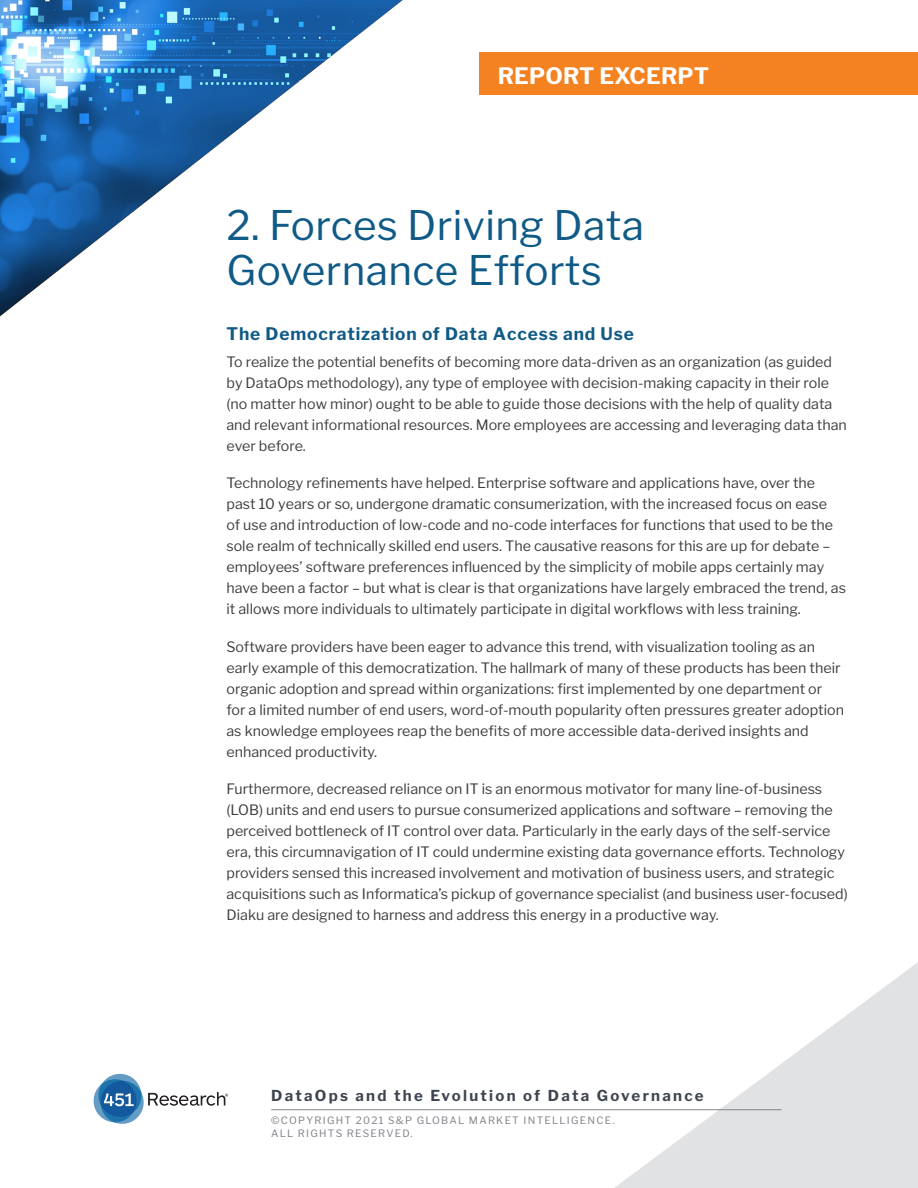
<style>
.page{position:relative;width:918px;height:1188px;background:#fff}
.page>*{position:absolute;margin:0;border:0;box-sizing:border-box;transform-origin:0 0}
.Heading_1{font:40.5px/45px "Libre Franklin";letter-spacing:.01em;color:#0f5a86}
.t1{font:700 22.5px "Libre Franklin";letter-spacing:.01em;color:#fff}
.Heading_2{font:700 17.25px "Libre Franklin";letter-spacing:.05em;color:#0f5a86}
.t2{font:700 15px "Libre Franklin";letter-spacing:.15em;color:#3e444f}
.t3{font:14.25px/21px "Libre Franklin";color:#3e3e3f}
.t4{font:10.2px/13.5px "Libre Franklin";letter-spacing:.125em;color:#80838a}
</style>
<div class="page">
<svg style="left:93px;top:1073px;width:135px;height:51px"></svg>
<img style="left:0;top:0;width:403px;height:317px">
<svg style="left:596px;top:962px;width:322px;height:226px"></svg>
<hr style="left:271px;top:1109px;width:511px;height:1px;background:#80838a">
<div style="left:479px;top:52px;width:439px;height:42px;background:#f58220"></div>
<h2 class="t1" style="left:498px;top:62px;width:213px">REPORT EXCERPT</h2>
<p class="Heading_1" style="left:226px;top:203px;width:419px">2. Forces Driving Data<br>Governance Efforts</p>
<p class="Heading_2" style="left:226px;top:323px;width:409px">The Democratization of Data Access and Use</p>
<p class="t3" style="left:226px;top:351px;width:622px">To realize the potential benefits of becoming more data-driven as an organization (as guided by DataOps methodology), any type of employee with decision-making capacity in their role (no matter how minor) ought to be able to guide those decisions with the help of quality data and relevant informational resources. More employees are accessing and leveraging data than ever before.</p>
<p class="t3" style="left:226px;top:473px;width:621px">Technology refinements have helped. Enterprise software and applications have, over the past 10 years or so, undergone dramatic consumerization, with the increased focus on ease<br>of use and introduction of low-code and no-code interfaces for functions that used to be the sole realm of technically skilled end users. The causative reasons for this are up for debate – employees’ software preferences influenced by the simplicity of mobile apps certainly may have been a factor – but what is clear is that organizations have largely embraced the trend, as it allows more individuals to ultimately participate in digital workflows with less training.</p>
<p class="t3" style="left:226px;top:636px;width:619px">Software providers have been eager to advance this trend, with visualization tooling as an early example of this democratization. The hallmark of many of these products has been their organic adoption and spread within organizations: first implemented by one department or for a limited number of end users, word-of-mouth popularity often pressures greater adoption as knowledge employees reap the benefits of more accessible data-derived insights and enhanced productivity.</p>
<p class="t3" style="left:226px;top:779px;width:623px">Furthermore, decreased reliance on IT is an enormous motivator for many line-of-business (LOB) units and end users to pursue consumerized applications and software – removing the perceived bottleneck of IT control over data. Particularly in the early days of the self-service era, this circumnavigation of IT could undermine existing data governance efforts. Technology providers sensed this increased involvement and motivation of business users, and strategic acquisitions such as Informatica’s pickup of governance specialist (and business user-focused)<br>Diaku are designed to harness and address this energy in a productive way.</p>
<p class="t2" style="left:271px;top:1087px;width:434px">DataOps and the Evolution of Data Governance</p>
<p class="t4" style="left:271px;top:1113px;width:345px">©COPYRIGHT 2021 S&amp;P GLOBAL MARKET INTELLIGENCE.<br>ALL RIGHTS RESERVED.</p>
</div>
